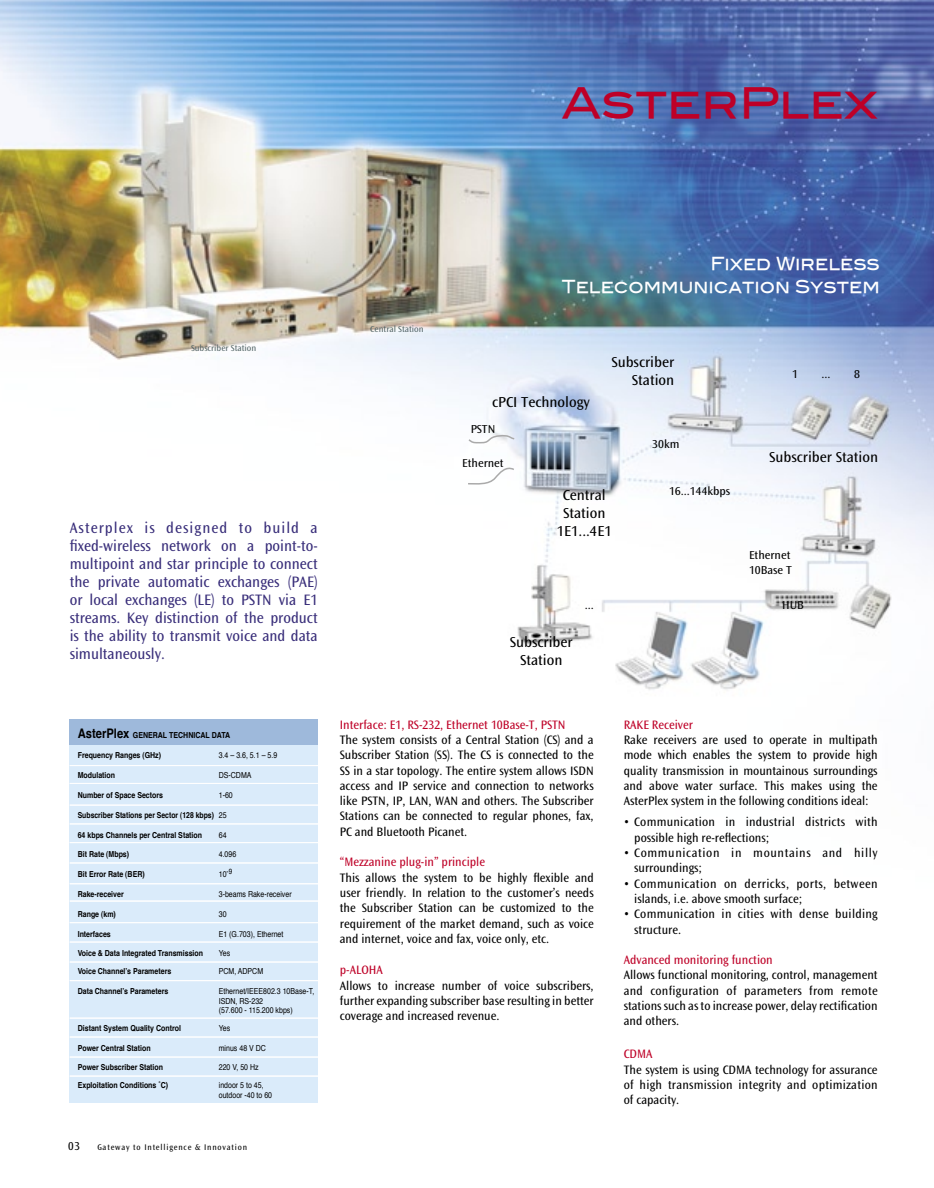
<style>
.page{position:relative;width:934px;height:1188px;background:#fff}
.page>*{position:absolute;margin:0;border:0;box-sizing:border-box;transform-origin:0 0}
.t1{font:42px "Blair Md ITCTT Medium";color:#be0027}
.t2{font:18px "Blair Md ITCTT Medium";color:#fff;scale:.9 1}
.t3{font:15.75px/18px "Ocean Sans MM 403 475";color:#392e7a;text-align:justify;scale:.95 1}
.t4{font:15px "Ocean Sans MM 403 475";color:#000}
.t5{font:12.75px/15.3px "Ocean Sans MM 403 475";color:#000;text-align:justify;scale:.95 1}
.t6{font:12.75px "Ocean Sans MM 403 475";color:#be0027;scale:.95 1}
.t7{font:12.75px/15.3px "Ocean Sans MM 403 475";letter-spacing:.02em;color:#000;scale:.95 1}
.t8{font:12.75px/15.3px "Ocean Sans MM 403 475";letter-spacing:.03em;color:#000;scale:.95 1}
.t9{font:12.75px/15.3px "Ocean Sans MM 403 475";letter-spacing:.05em;color:#000;scale:.95 1}
.t10{font:12px "Ocean Sans MM 403 475";color:#000}
.t11{font:12px "Ocean Sans MM 403 475";color:#000;scale:.95 1}
.t12{font:9px "Ocean Sans MM 403 475";color:#536566}
.t13{font:8.55px "Ocean Sans MM 403 475";letter-spacing:.1em;color:#000;scale:.95 1}
.t14{font:700 8.25px "Helvetica";color:#000;scale:.85 1}
.t15{font:8.25px "Helvetica";color:#000;scale:.85 1}
.t16{font:700 8.25px "Helvetica";color:#000;scale:.83 1}
.s1{font-size:13.2px}
.s2{font-weight:400}
</style>
<div class="page">
<img style="left:0;top:0;width:934px;height:1103px">
<div style="left:70px;top:719px;width:248px;height:383px;background:#daebfa"></div>
<div style="left:70px;top:719px;width:248px;height:26px;background:#9eb9db"></div>
<svg style="left:467px;top:434px;width:49px;height:11px"></svg>
<svg style="left:466px;top:466px;width:50px;height:21px"></svg>
<hr style="left:70px;top:765px;width:248px;height:1px;background:#fff">
<hr style="left:70px;top:805px;width:248px;height:1px;background:#fff">
<hr style="left:70px;top:842px;width:248px;height:1px;background:#fff">
<hr style="left:70px;top:863px;width:248px;height:1px;background:#fff">
<hr style="left:70px;top:901px;width:248px;height:1px;background:#fff">
<hr style="left:70px;top:883px;width:248px;height:1px;background:#fff">
<hr style="left:70px;top:922px;width:248px;height:1px;background:#fff">
<hr style="left:70px;top:942px;width:248px;height:1px;background:#fff">
<hr style="left:70px;top:962px;width:248px;height:1px;background:#fff">
<hr style="left:70px;top:823px;width:248px;height:1px;background:#fff">
<hr style="left:70px;top:783px;width:248px;height:1px;background:#fff">
<hr style="left:70px;top:980px;width:248px;height:1px;background:#fff">
<hr style="left:70px;top:1018px;width:248px;height:1px;background:#fff">
<hr style="left:70px;top:1037px;width:248px;height:1px;background:#fff">
<hr style="left:70px;top:1057px;width:248px;height:1px;background:#fff">
<hr style="left:70px;top:1076px;width:248px;height:1px;background:#fff">
<p class="t1" style="left:561px;top:78px;width:318px">AsterPlex</p>
<p class="t12" style="left:191px;top:343px;width:67px">Subscriber Station</p>
<p class="t3" style="left:70px;top:519px;width:262px">Asterplex is designed to build a fixed-wireless network on a point-to&shy;multipoint and star principle to connect the private automatic exchanges (PAE) or local exchanges (LE) to PSTN via E1 streams. Key distinction of the product is the ability to transmit voice and data simultaneously.</p>
<p class="t14" style="left:78px;top:729px;width:181px"><span class="s1">AsterPlex</span> GENERAL TECHNICAL DATA</p>
<p class="t14" style="left:78px;top:750px;width:100px">Frequency Ranges (GHz)</p>
<p class="t15" style="left:219px;top:750px;width:70px">3.4 – 3.6, 5.1 – 5.9</p>
<p class="t14" style="left:78px;top:770px;width:45px">Modulation</p>
<p class="t15" style="left:219px;top:770px;width:40px">DS-CDMA</p>
<p class="t14" style="left:78px;top:790px;width:102px">Number of Space Sectors</p>
<p class="t15" style="left:219px;top:790px;width:18px">1-60</p>
<p class="t16" style="left:78px;top:809px;width:181px">Subscriber Stations per Sector (128 kbps) <span class="s2">25</span></p>
<p class="t14" style="left:78px;top:829px;width:148px">64 kbps Channels per Central Station</p>
<p class="t15" style="left:219px;top:829px;width:11px">64</p>
<p class="t14" style="left:78px;top:849px;width:62px">Bit Rate (Mbps)</p>
<p class="t15" style="left:219px;top:849px;width:22px">4.096</p>
<p class="t14" style="left:78px;top:869px;width:80px">Bit Error Rate (BER)</p>
<p class="t15" style="left:219px;top:869px;width:17px">10<sup>-9</sup></p>
<p class="t14" style="left:78px;top:889px;width:56px">Rake-receiver</p>
<p class="t15" style="left:219px;top:889px;width:87px">3-beams Rake-receiver</p>
<p class="t14" style="left:78px;top:908px;width:46px">Range (km)</p>
<p class="t15" style="left:219px;top:908px;width:11px">30</p>
<p class="t14" style="left:78px;top:928px;width:40px">Interfaces</p>
<p class="t15" style="left:219px;top:928px;width:78px">E1 (G.703), Ethernet</p>
<p class="t14" style="left:78px;top:948px;width:149px">Voice &amp; Data Integrated Transmission</p>
<p class="t15" style="left:219px;top:948px;width:15px">Yes</p>
<p class="t14" style="left:78px;top:965px;width:112px">Voice Channelʼs Parameters</p>
<p class="t15" style="left:219px;top:965px;width:54px">PCM, ADPCM</p>
<p class="t14" style="left:78px;top:985px;width:108px">Data Channelʼs Parameters</p>
<p class="t15" style="left:219px;top:985px;width:114px">Ethernet/IEEE802.3 10Base-T,</p>
<p class="t15" style="left:219px;top:995px;width:54px">ISDN, RS-232</p>
<p class="t15" style="left:219px;top:1005px;width:88px">(57.600 - 115.200 kbps)</p>
<p class="t14" style="left:78px;top:1022px;width:123px">Distant System Quality Control</p>
<p class="t15" style="left:219px;top:1022px;width:15px">Yes</p>
<p class="t14" style="left:78px;top:1042px;width:87px">Power Central Station</p>
<p class="t15" style="left:219px;top:1042px;width:57px">minus 48 V DC</p>
<p class="t14" style="left:78px;top:1062px;width:102px">Power Subscriber Station</p>
<p class="t15" style="left:219px;top:1062px;width:48px">220 V, 50 Hz</p>
<p class="t14" style="left:78px;top:1079px;width:108px">Exploitation Conditions ˚C)</p>
<p class="t15" style="left:219px;top:1079px;width:54px">indoor 5 to 45,</p>
<p class="t15" style="left:219px;top:1089px;width:64px">outdoor -40 to 60</p>
<p class="t11" style="left:68px;top:1140px;width:14px">03</p>
<p class="t13" style="left:97px;top:1143px;width:159px">Gateway to Intelligence &amp; Innovation</p>
<p class="t12" style="left:370px;top:324px;width:55px">Central Station</p>
<p class="t2" style="left:710px;top:253px;width:190px">Fixed Wireless</p>
<p class="t2" style="left:562px;top:275px;width:355px">Telecommunication System</p>
<p class="t4" style="left:492px;top:393px;width:99px">cPCI Technology</p>
<p class="t10" style="left:471px;top:423px;width:26px">PSTN</p>
<p class="t10" style="left:462px;top:456px;width:43px">Ethernet</p>
<p class="t4" style="left:611px;top:354px;width:64px">Subscriber</p>
<p class="t4" style="left:632px;top:372px;width:44px">Station</p>
<p class="t10" style="left:652px;top:438px;width:29px">30km</p>
<p class="t4" style="left:563px;top:487px;width:45px">Central</p>
<p class="t4" style="left:563px;top:505px;width:44px">Station</p>
<p class="t4" style="left:557px;top:523px;width:56px">1E1...4E1</p>
<p class="t4" style="left:510px;top:633px;width:64px">Subscriber</p>
<p class="t4" style="left:520px;top:651px;width:44px">Station</p>
<p class="t10" style="left:585px;top:599px;width:11px">...</p>
<p class="t10" style="left:669px;top:484px;width:63px">16...144kbps</p>
<p class="t10" style="left:792px;top:368px;width:7px">1</p>
<p class="t10" style="left:821px;top:368px;width:11px">...</p>
<p class="t10" style="left:854px;top:368px;width:7px">8</p>
<p class="t4" style="left:769px;top:449px;width:110px">Subscriber Station</p>
<p class="t10" style="left:749px;top:549px;width:43px">Ethernet</p>
<p class="t10" style="left:749px;top:563px;width:44px">10Base T</p>
<p class="t10" style="left:782px;top:599px;width:23px">HUB</p>
<p class="t6" style="left:340px;top:717px;width:239px">Interface: E1, RS-232, Ethernet 10Base-T, PSTN</p>
<p class="t5" style="left:340px;top:732px;width:269px">The system consists of a Central Station (CS) and a Subscriber Station (SS). The CS is connected to the SS in a star topology. The entire system allows ISDN access and IP service and connection to networks like PSTN, IP, LAN, WAN and others. The Subscriber Stations can be connected to regular phones, fax, PC and Bluetooth Picanet.</p>
<p class="t6" style="left:340px;top:855px;width:154px">“Mezzanine plug-in” principle</p>
<p class="t5" style="left:340px;top:870px;width:269px">This allows the system to be highly flexible and user friendly. In relation to the customer’s needs the Subscriber Station can be customized to the requirement of the market demand, such as voice and internet, voice and fax, voice only, etc.</p>
<p class="t6" style="left:340px;top:963px;width:47px">p-ALOHA</p>
<p class="t5" style="left:340px;top:978px;width:269px">Allows to increase number of voice subscribers, further expanding subscriber base resulting in better coverage and increased revenue.</p>
<p class="t6" style="left:624px;top:717px;width:74px">RAKE Receiver</p>
<p class="t5" style="left:624px;top:732px;width:269px">Rake receivers are used to operate in multipath mode which enables the system to provide high quality transmission in mountainous surroundings and above water surface. This makes using the AsterPlex system in the following conditions ideal:</p>
<p class="t7" style="left:634px;top:815px;width:258px;text-indent:-10px">• Communication in industrial districts with possible high re-reflections;</p>
<p class="t9" style="left:634px;top:845px;width:258px;text-indent:-10px">• Communication in mountains and hilly surroundings;</p>
<p class="t8" style="left:634px;top:876px;width:258px;text-indent:-10px">• Communication on derricks, ports, between islands, i.e. above smooth surface;</p>
<p class="t7" style="left:634px;top:907px;width:258px;text-indent:-10px">• Communication in cities with dense building structure.</p>
<p class="t6" style="left:624px;top:953px;width:158px">Advanced monitoring function</p>
<p class="t5" style="left:624px;top:968px;width:269px">Allows functional monitoring, control, management and configuration of parameters from remote stations such as to increase power, delay rectification and others.</p>
<p class="t6" style="left:624px;top:1047px;width:32px">CDMA</p>
<p class="t5" style="left:624px;top:1062px;width:269px">The system is using CDMA technology for assurance of high transmission integrity and optimization of capacity.</p>
</div>
